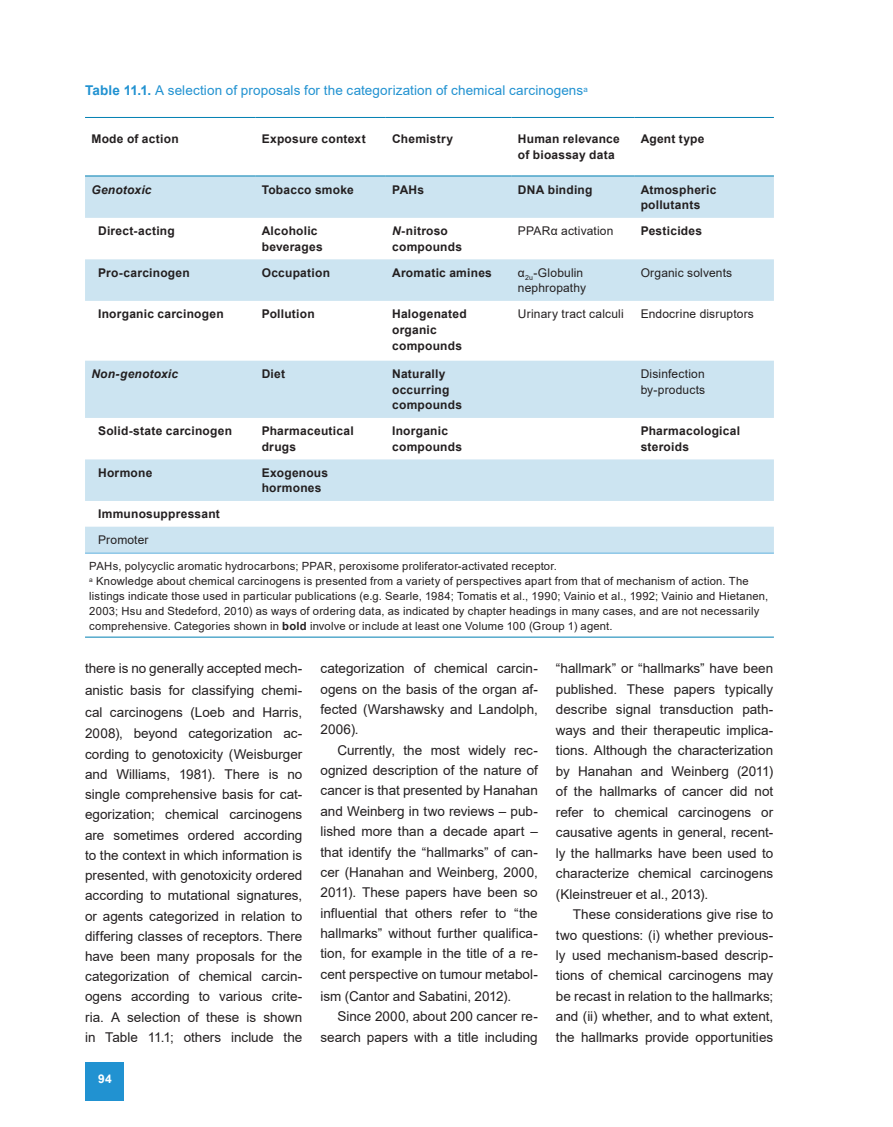
<style>
.page{position:relative;width:893px;height:1127px;background:#fff}
.page>*{position:absolute;margin:0;border:0;box-sizing:border-box;transform-origin:0 0}
.Para_Ind{font:13.5px/20.5px "Arial";color:#231f20;text-align:justify}
.Tbl_Title{font:13.5px "Arial";letter-spacing:.01em;color:#2192d1}
.Tbl_Body{font:700 12px/15.8px "Arial";letter-spacing:.02em;color:#231f20}
.Tbl_Body-2{font:12px/15.8px "Arial";letter-spacing:.015em;color:#231f20}
.Tbl_Col_Hd{font:700 12px/15.8px "Arial";letter-spacing:.02em;color:#231f20}
.Tbl_Body-3{font:italic 700 12px "Arial";letter-spacing:.015em;color:#231f20}
.t1{font:700 12px "Arial";color:#fff}
.Tbl_FN{font:11.25px/15px "Arial";letter-spacing:.015em;color:#231f20}
.Tbl_FN1{font:11.25px "Arial";letter-spacing:.02em;color:#231f20}
.s1{font-weight:700}
.s2{font-style:italic}
</style>
<div class="page">
<div style="left:86px;top:1062px;width:38px;height:38px;background:#2192d1"></div>
<hr style="left:85px;top:553px;width:689px;height:1px;background:#2192d1">
<svg style="left:85px;top:177px;width:689px;height:375px;fill:#cce4f1"></svg>
<hr style="left:85px;top:117px;width:170px;height:1px;background:#007fb2">
<hr style="left:255px;top:117px;width:131px;height:1px;background:#007fb2">
<hr style="left:386px;top:117px;width:125px;height:1px;background:#007fb2">
<hr style="left:511px;top:117px;width:123px;height:1px;background:#007fb2">
<hr style="left:634px;top:117px;width:140px;height:1px;background:#007fb2">
<hr style="left:85px;top:176px;width:170px;height:1px;background:#007fb2">
<hr style="left:255px;top:176px;width:131px;height:1px;background:#007fb2">
<hr style="left:386px;top:176px;width:125px;height:1px;background:#007fb2">
<hr style="left:511px;top:176px;width:123px;height:1px;background:#007fb2">
<hr style="left:634px;top:176px;width:140px;height:1px;background:#007fb2">
<hr style="left:85px;top:637px;width:689px;height:1px;background:#007fb2">
<p class="Tbl_Title" style="left:85px;top:81px;width:504px"><span class="s1">Table 11.1.</span> A selection of proposals for the categorization of chemical carcinogens<sup>a</sup></p>
<p class="Tbl_Col_Hd" style="left:91px;top:131px;width:89px">Mode of action</p>
<p class="Tbl_Col_Hd" style="left:262px;top:131px;width:106px">Exposure context</p>
<p class="Tbl_Col_Hd" style="left:392px;top:131px;width:63px">Chemistry</p>
<p class="Tbl_Col_Hd" style="left:518px;top:131px;width:104px">Human relevance of bioassay data</p>
<p class="Tbl_Col_Hd" style="left:641px;top:131px;width:65px">Agent type</p>
<p class="Tbl_Body-3" style="left:91px;top:181px;width:62px">Genotoxic</p>
<p class="Tbl_Body" style="left:262px;top:182px;width:94px">Tobacco smoke</p>
<p class="Tbl_Body" style="left:392px;top:182px;width:34px">PAHs</p>
<p class="Tbl_Body" style="left:518px;top:182px;width:76px">DNA binding</p>
<p class="Tbl_Body" style="left:641px;top:182px;width:77px">Atmospheric pollutants</p>
<p class="Tbl_Body" style="left:98px;top:223px;width:78px">Direct-acting</p>
<p class="Tbl_Body" style="left:262px;top:223px;width:63px">Alcoholic beverages</p>
<p class="Tbl_Body" style="left:392px;top:223px;width:72px"><span class="s2">N</span>-nitroso compounds</p>
<p class="Tbl_Body-2" style="left:518px;top:223px;width:97px">PPARα activation</p>
<p class="Tbl_Body" style="left:641px;top:223px;width:63px">Pesticides</p>
<p class="Tbl_Body" style="left:98px;top:265px;width:93px">Pro-carcinogen</p>
<p class="Tbl_Body" style="left:262px;top:265px;width:70px">Occupation</p>
<p class="Tbl_Body" style="left:392px;top:265px;width:101px">Aromatic amines</p>
<p class="Tbl_Body-2" style="left:518px;top:264px;width:70px">α<sub>2u</sub>-Globulin nephropathy</p>
<p class="Tbl_Body-2" style="left:641px;top:264px;width:93px">Organic solvents</p>
<p class="Tbl_Body" style="left:98px;top:306px;width:127px">Inorganic carcinogen</p>
<p class="Tbl_Body" style="left:262px;top:306px;width:55px">Pollution</p>
<p class="Tbl_Body" style="left:392px;top:306px;width:76px">Halogenated organic compounds</p>
<p class="Tbl_Body-2" style="left:518px;top:306px;width:107px">Urinary tract calculi</p>
<p class="Tbl_Body-2" style="left:641px;top:306px;width:115px">Endocrine disruptors</p>
<p class="Tbl_Body-3" style="left:91px;top:366px;width:88px">Non-genotoxic</p>
<p class="Tbl_Body" style="left:262px;top:366px;width:25px">Diet</p>
<p class="Tbl_Body" style="left:392px;top:366px;width:72px">Naturally occurring compounds</p>
<p class="Tbl_Body-2" style="left:641px;top:366px;width:66px">Disinfection</p>
<p class="Tbl_Body-2" style="left:641px;top:381px;width:66px">by-products</p>
<p class="Tbl_Body" style="left:98px;top:423px;width:135px">Solid-state carcinogen</p>
<p class="Tbl_Body" style="left:262px;top:423px;width:94px">Pharmaceutical drugs</p>
<p class="Tbl_Body" style="left:392px;top:423px;width:72px">Inorganic compounds</p>
<p class="Tbl_Body" style="left:641px;top:423px;width:101px">Pharmacological steroids</p>
<p class="Tbl_Body" style="left:98px;top:465px;width:56px">Hormone</p>
<p class="Tbl_Body" style="left:262px;top:465px;width:68px">Exogenous hormones</p>
<p class="Tbl_Body" style="left:98px;top:506px;width:123px">Immunosuppressant</p>
<p class="Tbl_Body-2" style="left:98px;top:532px;width:52px">Promoter</p>
<p class="Tbl_FN1" style="left:89px;top:558px;width:469px">PAHs, polycyclic aromatic hydrocarbons; PPAR, peroxisome proliferator-activated receptor.</p>
<p class="Tbl_FN" style="left:89px;top:573px;width:681px"><sup>a</sup> Knowledge about chemical carcinogens is presented from a variety of perspectives apart from that of mechanism of action. The listings indicate those used in particular publications (e.g. Searle, 1984; Tomatis et al., 1990; Vainio et al., 1992; Vainio and Hietanen, 2003; Hsu and Stedeford, 2010) as ways of ordering data, as indicated by chapter headings in many cases, and are not necessarily comprehensive. Categories shown in <span class="s1">bold</span> involve or include at least one Volume 100 (Group 1) agent.</p>
<p class="Para_Ind" style="left:85px;top:657px;width:219px;line-height:21.8px">there is no generally accepted mech&shy;anistic basis for classifying chemi&shy;cal carcinogens (Loeb and Harris, 2008), beyond categorization ac-</p>
<p class="Para_Ind" style="left:85px;top:744px;width:219px">cording to genotoxicity (Weisburger and Williams, 1981). There is no single comprehensive basis for cat&shy;egorization; chemical carcinogens are sometimes ordered according to the context in which information is presented, with genotoxicity ordered according to mutational signatures, or agents categorized in relation to differing classes of receptors. There have been many proposals for the categorization of chemical carcin&shy;ogens according to various crite&shy;ria. A selection of these is shown in Table 11.1; others include the</p>
<p class="t1" style="left:98px;top:1070px;width:15px">94</p>
<p class="Para_Ind" style="left:320px;top:658px;width:219px">categorization of chemical carcin&shy;ogens on the basis of the organ af&shy;fected (Warshawsky and Landolph, 2006).</p>
<p class="Para_Ind" style="left:320px;top:740px;width:219px;text-indent:17px">Currently, the most widely rec&shy;ognized description of the nature of cancer is that presented by Hanahan and Weinberg in two reviews – pub&shy;lished more than a decade apart – that identify the “hallmarks” of can&shy;cer (Hanahan and Weinberg, 2000, 2011). These papers have been so influential that others refer to “the hallmarks” without further qualifica&shy;tion, for example in the title of a re&shy;cent perspective on tumour metabol-</p>
<p class="Para_Ind" style="left:320px;top:985px;width:192px">ism (Cantor and Sabatini, 2012).</p>
<p class="Para_Ind" style="left:320px;top:1006px;width:219px;text-align:right">Since 2000, about 200 cancer re&shy;search papers with a title including</p>
<p class="Para_Ind" style="left:556px;top:658px;width:219px">“hallmark” or “hallmarks” have been published. These papers typically describe signal transduction path&shy;ways and their therapeutic implica&shy;tions. Although the characterization by Hanahan and Weinberg (2011) of the hallmarks of cancer did not refer to chemical carcinogens or causative agents in general, recent&shy;ly the hallmarks have been used to characterize chemical carcinogens (Kleinstreuer et al., 2013).</p>
<p class="Para_Ind" style="left:556px;top:904px;width:219px;text-indent:17px">These considerations give rise to two questions: (i) whether previous&shy;ly used mechanism-based descrip&shy;tions of chemical carcinogens may be recast in relation to the hallmarks; and (ii) whether, and to what extent, the hallmarks provide opportunities</p>
</div>
